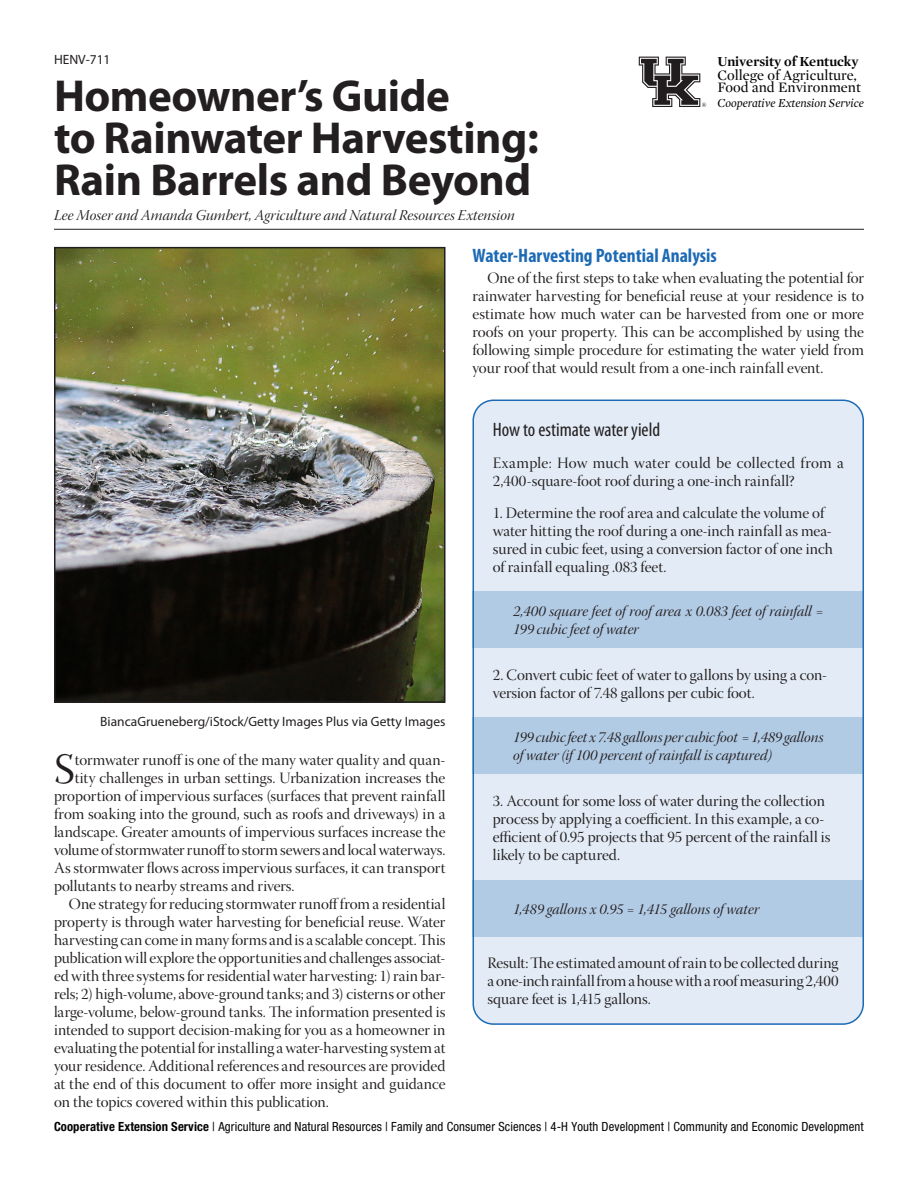
<style>
.page{position:relative;width:918px;height:1188px;background:#fff}
.page>*{position:absolute;margin:0;border:0;box-sizing:border-box;transform-origin:0 0}
.PubTitle{font:700 45px/42px "Myriad Pro";letter-spacing:-.01em;color:#231f20}
.body_drop_cap{font:43.05px "Warnock Pro Disp";color:#231f20}
._1{font:700 condensed 19.5px "Myriad Pro";color:#1d6ab5}
._2{font:condensed 19.5px "Myriad Pro";color:#231f20}
.body{font:15.75px/18px "Warnock Pro Disp";color:#231f20}
.body_drop_cap-2{font:15.75px "Warnock Pro Disp";color:#231f20}
.Call_Out_Box{font:15px/18px "Warnock Pro It Disp";color:#231f20}
.Author{font:15px "Warnock Pro It Disp";letter-spacing:.005em;color:#231f20}
.t1{font:14.7px/12px "Mercury Display";color:#040503}
.t2{font:700 14.1px "Mercury Display";color:#040503}
.table__title{font:13.5px "Myriad Pro";color:#231f20}
.pub_number{font:13.5px "Myriad Pro";color:#231f20}
.t3{font:condensed 12.6px "Helvetica Neue LT Std";letter-spacing:.01em;color:#040503}
.t4{font:italic 12.45px "Mercury Display";color:#040503}
.s1{font-weight:700}
</style>
<div class="page">
<svg style="left:639px;top:57px;width:67px;height:50px"></svg>
<hr style="left:54px;top:229px;width:810px;height:1px;background:#231f20">
<img style="left:57px;top:250px;width:386px;height:450px">
<div style="left:54px;top:247px;width:392px;height:456px;border:2px solid #231f20"></div>
<div style="left:473px;top:400px;width:390px;height:624px;background:#e3ecf6;border-radius:20px"></div>
<div style="left:472px;top:592px;width:392px;height:56px;background:#b2cbe5"></div>
<div style="left:472px;top:718px;width:392px;height:56px;background:#b2cbe5"></div>
<div style="left:472px;top:880px;width:392px;height:56px;background:#b2cbe5"></div>
<p class="pub_number" style="left:54px;top:51px;width:58px">HENV-711</p>
<p class="PubTitle" style="left:54px;top:74px;width:486px">Homeowner’s Guide<br>to Rainwater Harvesting:<br>Rain Barrels and Beyond</p>
<p class="Author" style="left:54px;top:207px;width:462px">Lee Moser and Amanda Gumbert, Agriculture and Natural Resources Extension</p>
<p class="t2" style="left:718px;top:51px;width:142px">University of Kentucky</p>
<p class="t1" style="left:718px;top:69px;width:145px">College of Agriculture,<br>Food and Environment</p>
<p class="t4" style="left:718px;top:94px;width:148px">Cooperative Extension Service</p>
<p class="_1" style="left:472px;top:243px;width:246px">Water-Harvesting Potential Analysis</p>
<p class="body" style="left:472px;top:270px;width:393px;text-align:justify;text-indent:15px">One of the first steps to take when evaluating the potential for rainwater harvesting for beneficial reuse at your residence is to estimate how much water can be harvested from one or more roofs on your property. This can be accomplished by using the following simple procedure for estimating the water yield from your roof that would result from a one-inch rainfall event.</p>
<p class="_2" style="left:493px;top:418px;width:169px">How to estimate water yield</p>
<p class="body" style="left:493px;top:455px;width:353px">Example: How much water could be collected from a<br>2,400-square-foot roof during a one-inch rainfall?</p>
<p class="body" style="left:493px;top:505px;width:342px">1. Determine the roof area and calculate the volume of water hitting the roof during a one-inch rainfall as mea&shy;sured in cubic feet, using a conversion factor of one inch of rainfall equaling .083 feet.</p>
<p class="Call_Out_Box" style="left:513px;top:604px;width:312px">2,400 square feet of roof area x 0.083 feet of rainfall =<br>199 cubic feet of water</p>
<p class="table__title" style="left:100px;top:714px;width:347px">BiancaGrueneberg/iStock/Getty Images Plus via Getty Images</p>
<p class="body_drop_cap" style="left:54px;top:746px;width:22px">S</p>
<p class="body_drop_cap-2" style="left:75px;top:751px;width:372px">tormwater runoff is one of the many water quality and quan-</p>
<p class="body_drop_cap-2" style="left:75px;top:769px;width:372px">tity challenges in urban settings. Urbanization increases the</p>
<p class="body_drop_cap-2" style="left:54px;top:787px;width:393px">proportion of impervious surfaces (surfaces that prevent rainfall</p>
<p class="body_drop_cap-2" style="left:54px;top:805px;width:393px">from soaking into the ground, such as roofs and driveways) in a</p>
<p class="body_drop_cap-2" style="left:54px;top:823px;width:393px">landscape. Greater amounts of impervious surfaces increase the</p>
<p class="body_drop_cap-2" style="left:54px;top:841px;width:393px">volume of stormwater runoff to storm sewers and local waterways.</p>
<p class="body_drop_cap-2" style="left:54px;top:859px;width:393px">As stormwater flows across impervious surfaces, it can transport</p>
<p class="body_drop_cap-2" style="left:54px;top:877px;width:242px">pollutants to nearby streams and rivers.</p>
<p class="body" style="left:54px;top:897px;width:393px;text-align:justify;text-indent:15px">One strategy for reducing stormwater runoff from a residential property is through water harvesting for beneficial reuse. Water harvesting can come in many forms and is a scalable concept. This publication will explore the opportunities and challenges associat&shy;ed with three systems for residential water harvesting: 1) rain bar&shy;rels; 2) high-volume, above-ground tanks; and 3) cisterns or other large-volume, below-ground tanks. The information presented is intended to support decision-making for you as a homeowner in evaluating the potential for installing a water-harvesting system at your residence. Additional references and resources are provided at the end of this document to offer more insight and guidance on the topics covered within this publication.</p>
<p class="body" style="left:493px;top:667px;width:336px">2. Convert cubic feet of water to gallons by using a con&shy;version factor of 7.48 gallons per cubic foot.</p>
<p class="Call_Out_Box" style="left:513px;top:730px;width:312px">199 cubic feet x 7.48 gallons per cubic foot = 1,489 gallons of water (if 100 percent of rainfall is captured)</p>
<p class="body" style="left:493px;top:794px;width:339px">3. Account for some loss of water during the collection process by applying a coefficient. In this example, a co&shy;efficient of 0.95 projects that 95 percent of the rainfall is likely to be captured.</p>
<p class="Call_Out_Box" style="left:513px;top:901px;width:248px">1,489 gallons x 0.95 = 1,415 gallons of water</p>
<p class="body" style="left:488px;top:956px;width:353px;text-align:justify">Result: The estimated amount of rain to be collected during a one-inch rainfall from a house with a roof measuring 2,400 square feet is 1,415 gallons.</p>
<p class="t3" style="left:54px;top:1119px;width:811px"><span class="s1">Cooperative Extension Service</span> | Agriculture and Natural Resources | Family and Consumer Sciences | 4-H Youth Development | Community and Economic Development</p>
</div>
